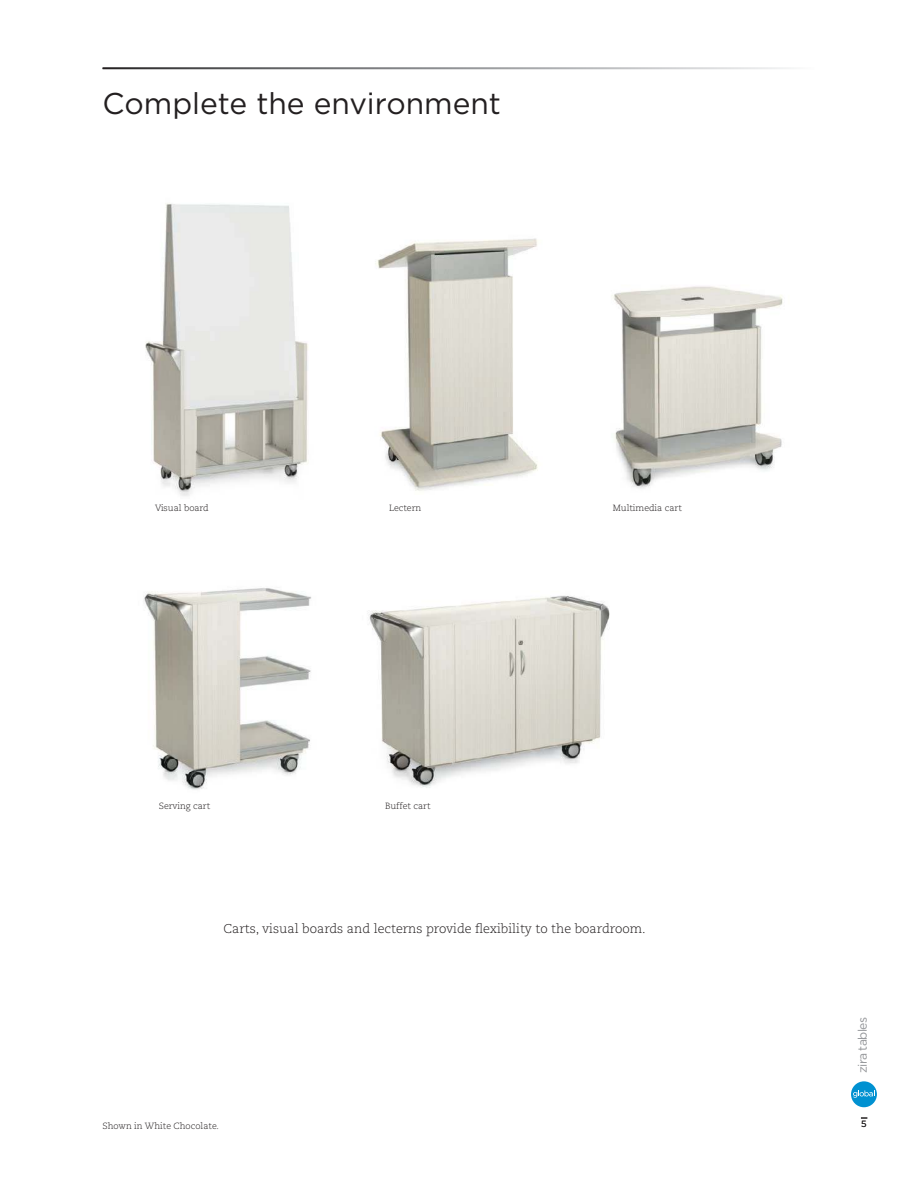
<style>
.page{position:relative;width:918px;height:1188px;background:#fff}
.page>*{position:absolute;margin:0;border:0;box-sizing:border-box;transform-origin:0 0}
.t1{font:30px "Gotham";color:#231f20}
.t2{font:300 12.75px "Caecilia LT Std";color:#231f20}
.t3{font:12.3px "Gotham";letter-spacing:-.05em;color:#939598}
.t4{font:300 9px "Caecilia LT Std";letter-spacing:-.005em;color:#231f20}
.t5{font:9px "Gotham";color:#231f20}
</style>
<div class="page">
<img style="left:103px;top:68px;width:688px;height:1px">
<div style="left:851px;top:1081px;width:26px;height:26px;background:#0091d1;border-radius:50%"></div>
<svg style="left:853px;top:1090px;width:22px;height:8px"></svg>
<img style="left:375px;top:238px;width:163px;height:253px">
<img style="left:145px;top:203px;width:163px;height:293px">
<img style="left:368px;top:595px;width:242px;height:193px">
<img style="left:144px;top:588px;width:167px;height:202px">
<img style="left:612px;top:286px;width:171px;height:203px">
<h1 class="t1" style="left:103px;top:92px;width:400px">Complete the environment</h1>
<p class="t4" style="left:155px;top:504px;width:55px">Visual board</p>
<p class="t4" style="left:389px;top:504px;width:34px">Lectern</p>
<p class="t4" style="left:613px;top:504px;width:71px">Multimedia cart</p>
<p class="t4" style="left:159px;top:802px;width:53px">Serving cart</p>
<p class="t4" style="left:385px;top:802px;width:47px">Buffet cart</p>
<h2 class="t2" style="left:224px;top:923px;width:424px">Carts, visual boards and lecterns provide flexibility to the boardroom.</h2>
<p class="t4" style="left:103px;top:1122px;width:118px">Shown in White Chocolate.</p>
<h3 class="t3" style="left:858px;top:1073px;width:58px;rotate:-90deg">zira tables</h3>
<p class="t5" style="left:861px;top:1121px;width:7px">5</p>
</div>
